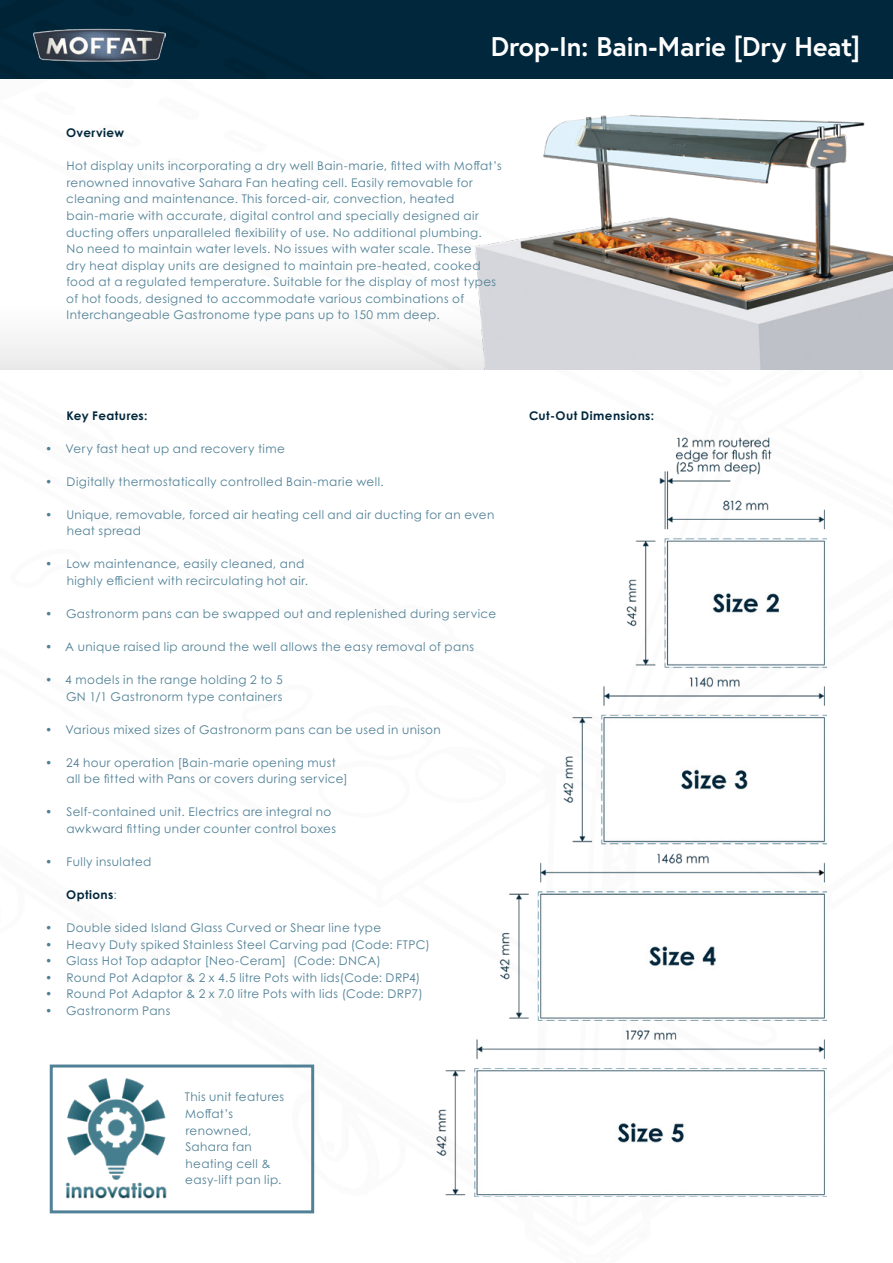
<style>
.page{position:relative;width:893px;height:1263px;background:#fff}
.page>*{position:absolute;margin:0;border:0;box-sizing:border-box;transform-origin:0 0}
.t1{font:700 27px "Europa";letter-spacing:-.01em;color:#fff}
.t2{font:12px/16.5px "Century Gothic Pro";letter-spacing:.035em;color:#518196}
.t3{font:700 12px "Century Gothic Pro";letter-spacing:.035em;color:#00273b}
.s1{font-weight:400;color:#518196}
</style>
<div class="page">
<div style="left:0;top:0;width:893px;height:79px;background:#00273b"></div>
<div style="left:0;top:304px;width:893px;height:66px;background:#f5f5f5"></div>
<img style="left:463px;top:114px;width:430px;height:256px">
<img style="left:436px;top:437px;width:391px;height:760px">
<svg style="left:49px;top:1064px;width:266px;height:150px"></svg>
<img style="left:33px;top:29px;width:132px;height:32px">
<h1 class="t1" style="left:491px;top:28px;width:371px">Drop-In: Bain-Marie [Dry Heat]</h1>
<p class="t3" style="left:66px;top:125px;width:59px">Overview</p>
<p class="t2" style="left:66px;top:158px;width:437px">Hot display units incorporating a dry well Bain-marie, fitted with Moffat’s renowned innovative Sahara Fan heating cell. Easily removable for cleaning and maintenance. This forced-air, convection, heated bain-marie with accurate, digital control and specially designed air ducting offers unparalleled flexibility of use. No additional plumbing.<br>No need to maintain water levels. No issues with water scale. These<br>dry heat display units are designed to maintain pre-heated, cooked food at a regulated temperature. Suitable for the display of most types of hot foods, designed to accommodate various combinations of Interchangeable Gastronome type pans up to 150 mm deep.</p>
<p class="t3" style="left:67px;top:408px;width:82px">Key Features:</p>
<p class="t2" style="left:45px;top:440px;width:241px">• Very fast heat up and recovery time</p>
<p class="t2" style="left:45px;top:473px;width:340px">• Digitally thermostatically controlled Bain-marie well.</p>
<p class="t2" style="left:67px;top:506px;width:429px;text-indent:-22px">• Unique, removable, forced air heating cell and air ducting for an even heat spread</p>
<p class="t2" style="left:67px;top:556px;width:243px;text-indent:-22px">• Low maintenance, easily cleaned, and highly efficient with recirculating hot air.</p>
<p class="t2" style="left:45px;top:605px;width:453px">• Gastronorm pans can be swapped out and replenished during service</p>
<p class="t2" style="left:45px;top:638px;width:430px">• A unique raised lip around the well allows the easy removal of pans</p>
<p class="t2" style="left:45px;top:671px;width:239px;text-align:right">• 4 models in the range holding 2 to 5<br>GN 1/1 Gastronorm type containers</p>
<p class="t2" style="left:45px;top:721px;width:397px">• Various mixed sizes of Gastronorm pans can be used in unison</p>
<p class="t2" style="left:66px;top:754px;width:283px;text-indent:-21px">• 24 hour operation [Bain-marie opening must all be fitted with Pans or covers during service]</p>
<p class="t2" style="left:66px;top:804px;width:271px;text-indent:-21px">• Self-contained unit. Electrics are integral no awkward fitting under counter control boxes</p>
<p class="t2" style="left:45px;top:853px;width:108px">• Fully insulated</p>
<p class="t3" style="left:66px;top:887px;width:52px">Options<span class="s1">:</span></p>
<p class="t2" style="left:45px;top:919px;width:338px">• Double sided Island Glass Curved or Shear line type</p>
<p class="t2" style="left:45px;top:936px;width:386px">• Heavy Duty spiked Stainless Steel Carving pad (Code: FTPC)</p>
<p class="t2" style="left:45px;top:952px;width:337px">• Glass Hot Top adaptor [Neo-Ceram] (Code: DNCA)</p>
<p class="t2" style="left:45px;top:969px;width:377px">• Round Pot Adaptor &amp; 2 x 4.5 litre Pots with lids(Code: DRP4)</p>
<p class="t2" style="left:45px;top:986px;width:379px">• Round Pot Adaptor &amp; 2 x 7.0 litre Pots with lids (Code: DRP7)</p>
<p class="t2" style="left:45px;top:1002px;width:127px">• Gastronorm Pans</p>
<p class="t2" style="left:185px;top:1089px;width:101px">This unit features<br>Moffat’s renowned,<br>Sahara fan heating cell &amp; easy-lift pan lip.</p>
<p class="t3" style="left:529px;top:408px;width:127px">Cut-Out Dimensions:</p>
</div>
